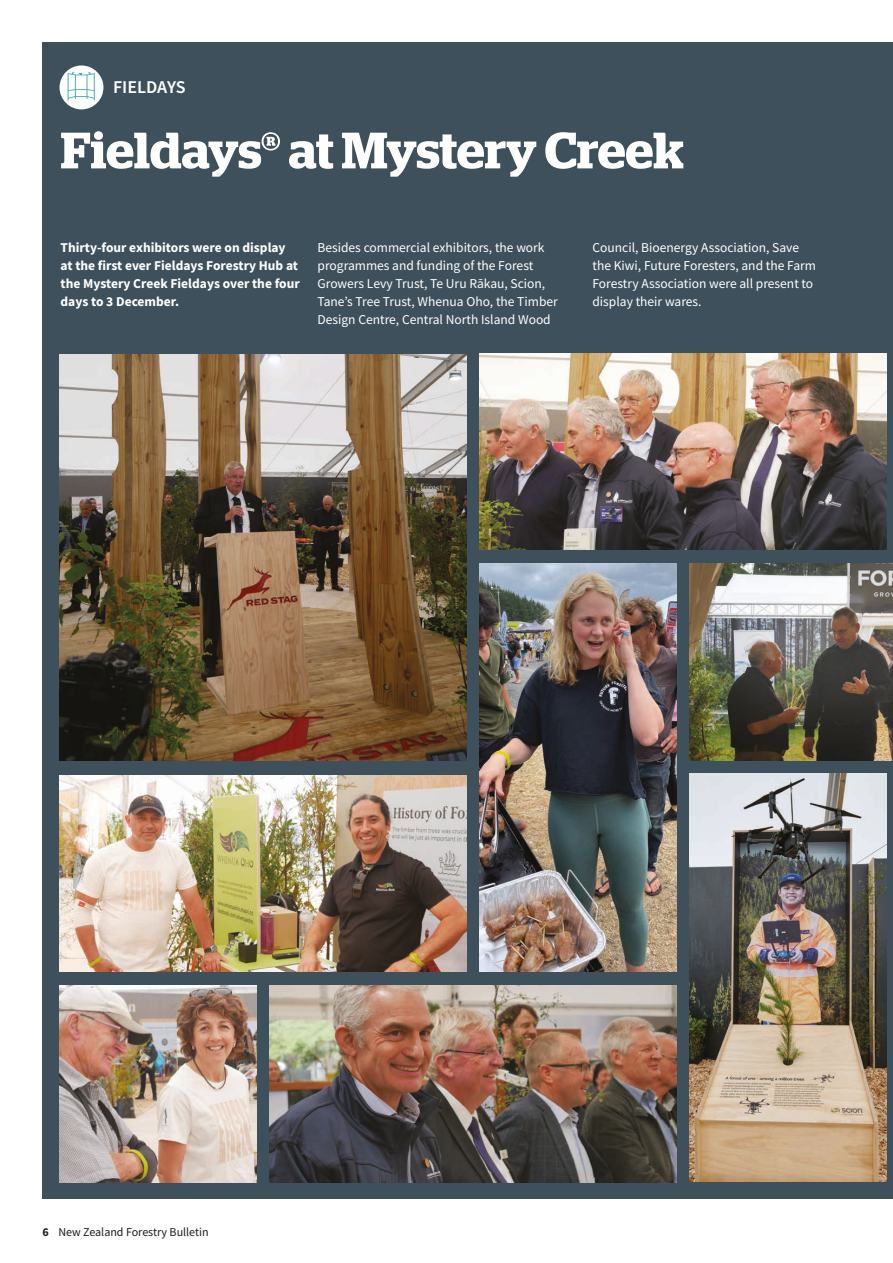
<style>
.page{position:relative;width:893px;height:1263px;background:#fff}
.page>*{position:absolute;margin:0;border:0;box-sizing:border-box;transform-origin:0 0}
.t1{font:600 51px "Stag";color:#fff}
.t2{font:600 18px "Source Sans Pro";color:#fff}
.t3{font:13.5px/18px "Source Sans Pro";color:#fff}
.t4{font:700 13.5px/18px "Source Sans Pro";color:#fff}
.t5{font:12px "Source Sans Pro";color:#1d1d1b}
.s1{font-weight:700}
</style>
<div class="page">
<div style="left:43px;top:43px;width:850px;height:1156px;background:#3e505b"></div>
<div style="left:60px;top:65px;width:43px;height:44px;background:#fff;border-radius:50%"></div>
<svg style="left:68px;top:72px;width:27px;height:29px"></svg>
<img style="left:60px;top:354px;width:406px;height:406px">
<img style="left:480px;top:353px;width:406px;height:197px">
<img style="left:480px;top:563px;width:196px;height:409px">
<img style="left:690px;top:563px;width:203px;height:197px">
<img style="left:60px;top:775px;width:406px;height:197px">
<img style="left:690px;top:774px;width:196px;height:407px">
<img style="left:60px;top:985px;width:196px;height:197px">
<img style="left:270px;top:985px;width:406px;height:197px">
<h2 class="t2" style="left:113px;top:75px;width:74px">FIELDAYS</h2>
<h1 class="t1" style="left:61px;top:120px;width:625px">Fieldays® at Mystery Creek</h1>
<p class="t4" style="left:61px;top:238px;width:241px">Thirty-four exhibitors were on display at the first ever Fieldays Forestry Hub at the Mystery Creek Fieldays over the four days to 3 December.</p>
<p class="t3" style="left:317px;top:238px;width:242px">Besides commercial exhibitors, the work programmes and funding of the Forest Growers Levy Trust, Te Uru Rākau, Scion, Tane’s Tree Trust, Whenua Oho, the Timber Design Centre, Central North Island Wood</p>
<p class="t3" style="left:592px;top:238px;width:225px">Council, Bioenergy Association, Save the Kiwi, Future Foresters, and the Farm Forestry Association were all present to display their wares.</p>
<p class="t5" style="left:43px;top:1224px;width:168px"><span class="s1">6</span> New Zealand Forestry Bulletin</p>
</div>
